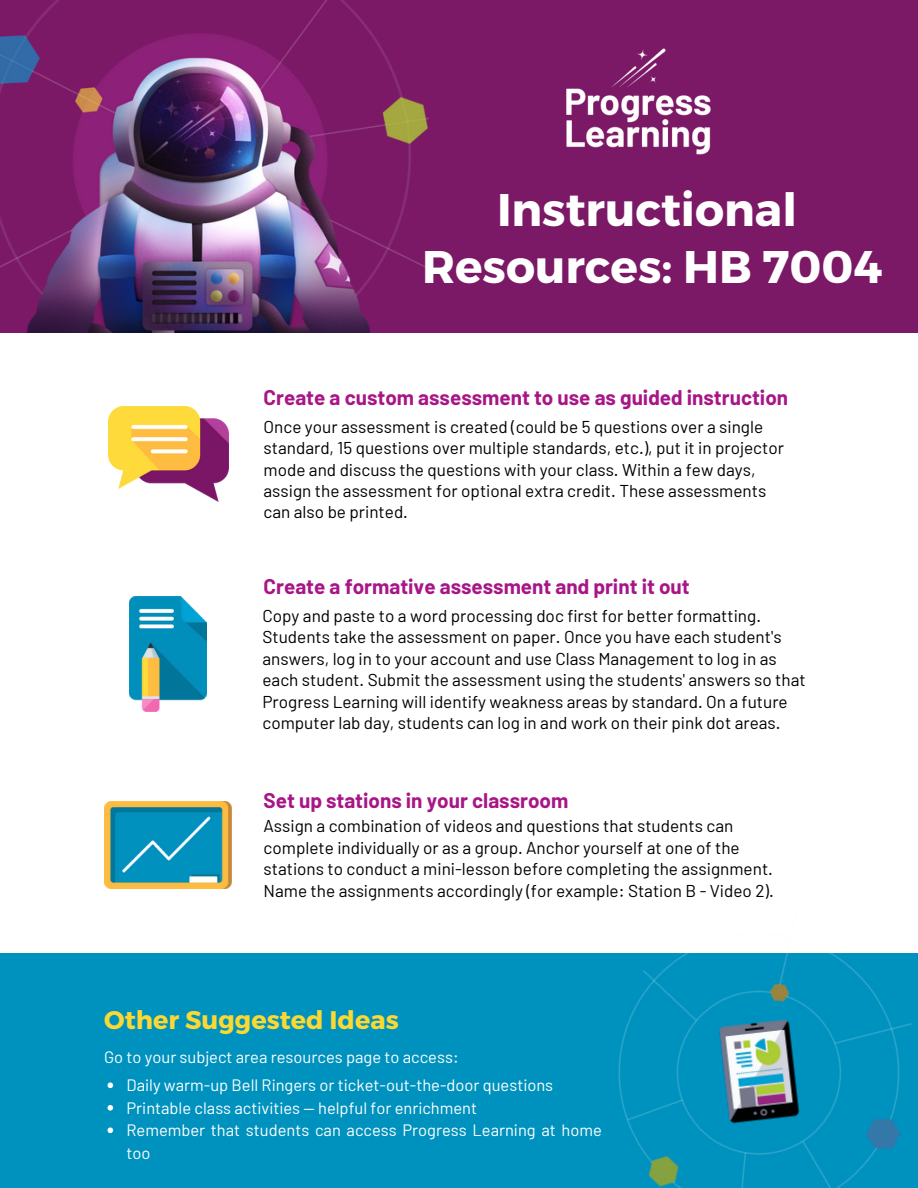
<style>
.page{position:relative;width:918px;height:1188px;background:#fff}
.page>*{position:absolute;margin:0;border:0;box-sizing:border-box;transform-origin:0 0}
.t1{font:700 45.75px/56.8px "Montserrat";color:#fff;text-align:center}
.t2{font:700 25.5px "Montserrat";color:#fcd832}
.t3{font:700 20.7px "Barlow";color:#a81587}
.t4{font:17.1px/21.3px "Barlow";color:#000}
.t5{font:16.5px/22.5px "Barlow";color:#fff}
</style>
<div class="page">
<div style="left:0;top:953px;width:918px;height:235px;background:#0092bf"></div>
<div style="left:0;top:0;width:918px;height:333px;background:#7b1966"></div>
<img style="left:566px;top:48px;width:144px;height:107px">
<img style="left:0;top:0;width:428px;height:333px">
<img style="left:618px;top:953px;width:294px;height:235px">
<img style="left:717px;top:1016px;width:88px;height:112px">
<img style="left:104px;top:801px;width:127px;height:87px">
<img style="left:130px;top:596px;width:76px;height:115px">
<img style="left:108px;top:407px;width:120px;height:94px">
<svg style="left:108px;top:1082px;width:5px;height:6px"></svg>
<svg style="left:108px;top:1105px;width:5px;height:6px"></svg>
<svg style="left:108px;top:1127px;width:5px;height:6px"></svg>
<h1 class="t1" style="left:422px;top:179px;width:462px">Instructional<br>Resources: HB 7004</h1>
<p class="t3" style="left:264px;top:384px;width:526px">Create a custom assessment to use as guided instruction</p>
<p class="t4" style="left:264px;top:415px;width:522px">Once your assessment is created (could be 5 questions over a single standard, 15 questions over multiple standards, etc.), put it in projector mode and discuss the questions with your class. Within a few days, assign the assessment for optional extra credit. These assessments can also be printed.</p>
<p class="t3" style="left:264px;top:573px;width:428px">Create a formative assessment and print it out</p>
<p class="t4" style="left:262px;top:605px;width:545px">Copy and paste to a word processing doc first for better formatting.<br>Students take the assessment on paper. Once you have each student's answers, log in to your account and use Class Management to log in as each student. Submit the assessment using the students' answers so that Progress Learning will identify weakness areas by standard. On a future computer lab day, students can log in and work on their pink dot areas.</p>
<p class="t3" style="left:264px;top:787px;width:306px">Set up stations in your classroom</p>
<p class="t4" style="left:264px;top:815px;width:512px">Assign a combination of videos and questions that students can complete individually or as a group. Anchor yourself at one of the stations to conduct a mini-lesson before completing the assignment.<br>Name the assignments accordingly (for example: Station B - Video 2).</p>
<h2 class="t2" style="left:104px;top:1004px;width:296px">Other Suggested Ideas</h2>
<p class="t5" style="left:127px;top:1043px;width:428px;line-height:28.2px;text-indent:-22px">Go to your subject area resources page to access:<br>Daily warm-up Bell Ringers or ticket-out-the-door questions</p>
<p class="t5" style="left:127px;top:1096px;width:477px">Printable class activities — helpful for enrichment<br>Remember that students can access Progress Learning at home too</p>
</div>
